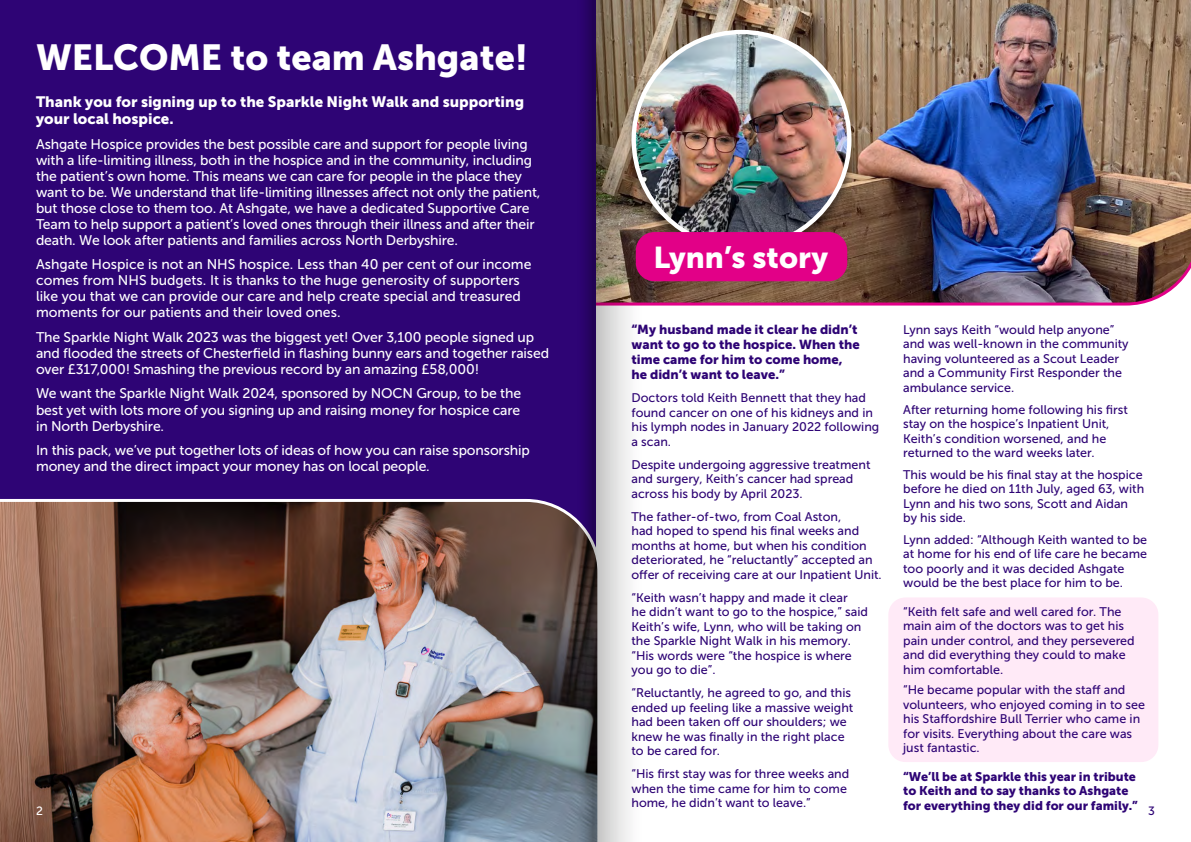
<style>
.page{position:relative;width:1191px;height:842px;background:#fff}
.page>*{position:absolute;margin:0;border:0;box-sizing:border-box;transform-origin:0 0}
.t1{font:36px "Museo Sans 900";color:#fff}
.t2{font:29.9px "Museo Sans 900";color:#fff}
.t3{font:15px/17.5px "Museo Sans 900";color:#fff}
.t4{font:14px/16px "Museo Sans 500";letter-spacing:-.01em;color:#fff}
.t5{font:13px/15px "Museo Sans 900";color:#2e0475}
.t6{font:12.5px/14.5px "Museo Sans 500";color:#2e0475}
.t7{font:12.5px/14.5px "Museo Sans 900";color:#2e0475}
.t8{font:12px "Museo Sans 500";color:#2e0475}
.t9{font:12px "Museo Sans 500";color:#fff}
</style>
<div class="page">
<div style="left:888px;top:597px;width:270px;height:165px;background:#ffeaf7;border-radius:17px"></div>
<img style="left:646px;top:0;width:545px;height:306px">
<div style="left:0;top:0;width:595px;height:842px;background:#2e0475"></div>
<img style="left:0;top:499px;width:575px;height:343px">
<svg style="left:592px;top:0;width:54px;height:842px"></svg>
<svg style="left:575px;top:0;width:17px;height:842px"></svg>
<div style="left:626px;top:33px;width:231px;height:231px;background:#000;opacity:.39"></div>
<img style="left:633px;top:32px;width:216px;height:216px;border-radius:108px">
<div style="left:636px;top:232px;width:211px;height:49px;background:#e20087;border-radius:18px"></div>
<h1 class="t1" style="left:36px;top:37px;width:493px">WELCOME to team Ashgate!</h1>
<p class="t3" style="left:36px;top:93px;width:489px">Thank you for signing up to the Sparkle Night Walk and supporting your local hospice.</p>
<p class="t4" style="left:36px;top:136px;width:506px">Ashgate Hospice provides the best possible care and support for people living with a life-limiting illness, both in the hospice and in the community, including the patient’s own home. This means we can care for people in the place they want to be. We understand that life-limiting illnesses affect not only the patient, but those close to them too. At Ashgate, we have a dedicated Supportive Care Team to help support a patient’s loved ones through their illness and after their death. We look after patients and families across North Derbyshire.</p>
<p class="t4" style="left:36px;top:257px;width:497px">Ashgate Hospice is not an NHS hospice. Less than 40 per cent of our income comes from NHS budgets. It is thanks to the huge generosity of supporters like you that we can provide our care and help create special and treasured moments for our patients and their loved ones.</p>
<p class="t4" style="left:36px;top:329px;width:514px">The Sparkle Night Walk 2023 was the biggest yet! Over 3,100 people signed up and flooded the streets of Chesterfield in flashing bunny ears and together raised over £317,000! Smashing the previous record by an amazing £58,000!</p>
<p class="t4" style="left:36px;top:386px;width:487px;text-align:justify">We want the Sparkle Night Walk 2024, sponsored by NOCN Group, to be the best yet with lots more of you signing up and raising money for hospice care in North Derbyshire.</p>
<p class="t4" style="left:36px;top:442px;width:495px">In this pack, we’ve put together lots of ideas of how you can raise sponsorship money and the direct impact your money has on local people.</p>
<p class="t9" style="left:36px;top:804px;width:8px">2</p>
<h2 class="t2" style="left:653px;top:240px;width:176px">Lynn’s story</h2>
<p class="t5" style="left:631px;top:322px;width:230px">“My husband made it clear he didn’t want to go to the hospice. When the time came for him to come home, he didn’t want to leave.”</p>
<p class="t6" style="left:631px;top:391px;width:249px">Doctors told Keith Bennett that they had found cancer on one of his kidneys and in his lymph nodes in January 2022 following a scan.</p>
<p class="t6" style="left:631px;top:457px;width:240px">Despite undergoing aggressive treatment and surgery, Keith’s cancer had spread across his body by April 2023.</p>
<p class="t6" style="left:631px;top:509px;width:252px">The father-of-two, from Coal Aston,<br>had hoped to spend his final weeks and months at home, but when his condition deteriorated, he “reluctantly” accepted an offer of receiving care at our Inpatient Unit.</p>
<p class="t6" style="left:631px;top:590px;width:238px">“Keith wasn’t happy and made it clear<br>he didn’t want to go to the hospice,” said Keith’s wife, Lynn, who will be taking on the Sparkle Night Walk in his memory. “His words were “the hospice is where you go to die”.</p>
<p class="t6" style="left:631px;top:686px;width:223px">“Reluctantly, he agreed to go, and this ended up feeling like a massive weight had been taken off our shoulders; we knew he was finally in the right place to be cared for.</p>
<p class="t6" style="left:631px;top:767px;width:219px">“His first stay was for three weeks and when the time came for him to come home, he didn’t want to leave.”</p>
<p class="t6" style="left:903px;top:322px;width:227px">Lynn says Keith “would help anyone” and was well-known in the community having volunteered as a Scout Leader and a Community First Responder the ambulance service.</p>
<p class="t6" style="left:903px;top:402px;width:226px">After returning home following his first stay on the hospice’s Inpatient Unit, Keith’s condition worsened, and he returned to the ward weeks later.</p>
<p class="t6" style="left:903px;top:467px;width:242px">This would be his final stay at the hospice before he died on 11th July, aged 63, with<br>Lynn and his two sons, Scott and Aidan by his side.</p>
<p class="t6" style="left:903px;top:532px;width:245px">Lynn added: “Although Keith wanted to be at home for his end of life care he became too poorly and it was decided Ashgate would be the best place for him to be.</p>
<p class="t6" style="left:903px;top:604px;width:233px">“Keith felt safe and well cared for. The main aim of the doctors was to get his pain under control, and they persevered and did everything they could to make him comfortable.</p>
<p class="t6" style="left:903px;top:683px;width:243px">“He became popular with the staff and volunteers, who enjoyed coming in to see his Staffordshire Bull Terrier who came in for visits. Everything about the care was just fantastic.</p>
<p class="t7" style="left:903px;top:769px;width:236px">“We’ll be at Sparkle this year in tribute to Keith and to say thanks to Ashgate for everything they did for our family.”</p>
<p class="t8" style="left:1148px;top:804px;width:8px">3</p>
</div>
